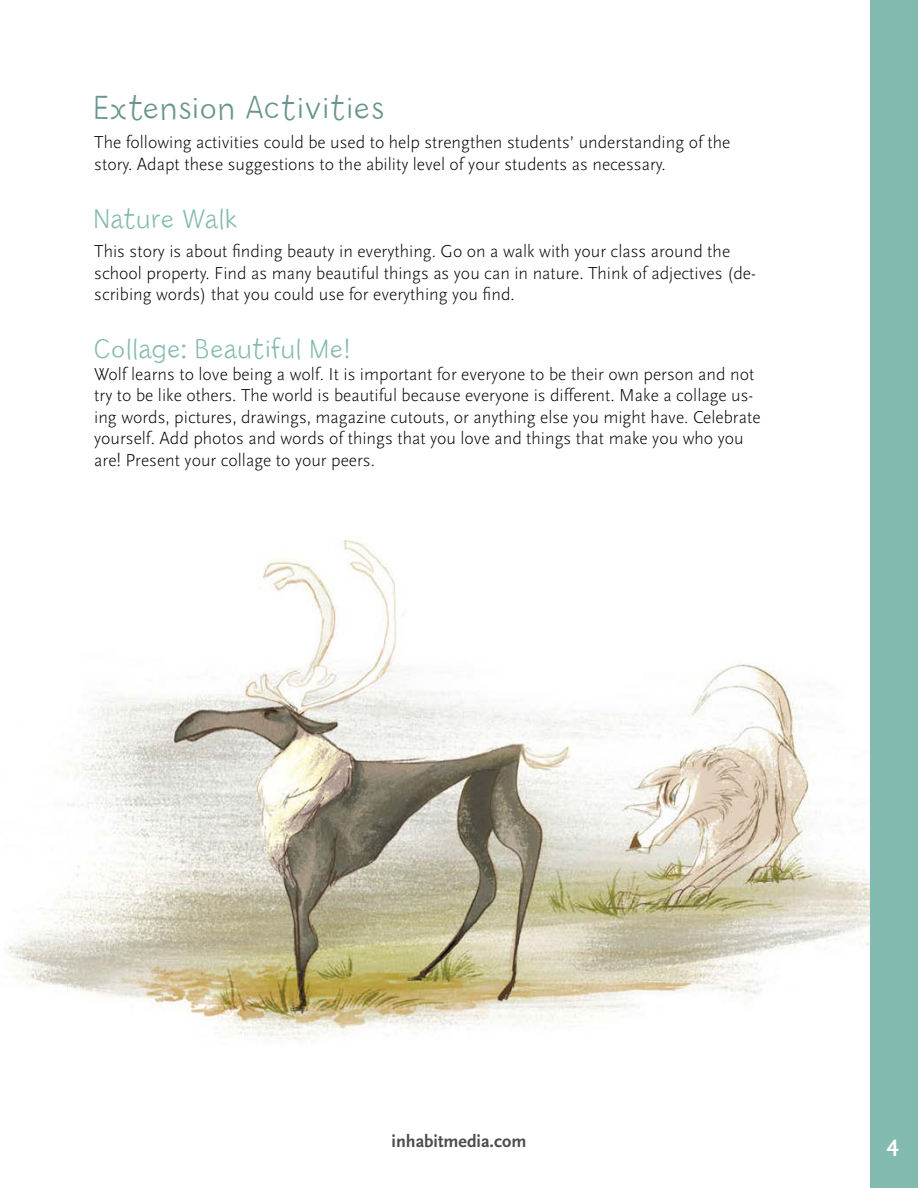
<style>
.page{position:relative;width:918px;height:1188px;background:#fff}
.page>*{position:absolute;margin:0;border:0;box-sizing:border-box;transform-origin:0 0}
.Paragraph_Style_1{font:300 33px "Billy";letter-spacing:.05em;color:#69958e}
.t1{font:300 27px "Billy";letter-spacing:.05em;color:#83baaf}
.t2{font:700 22.95px "Scala Sans";color:#fff}
.t3{font:300 18px/21.6px "Scala Sans";color:#000}
.t4{font:700 18px "Scala Sans";color:#4d4d4d}
</style>
<div class="page">
<img style="left:8px;top:496px;width:863px;height:553px">
<div style="left:871px;top:0;width:47px;height:1188px;background:#82baaf"></div>
<p class="Paragraph_Style_1" style="left:94px;top:89px;width:291px">Extension Activities</p>
<p class="t3" style="left:94px;top:132px;width:638px">The following activities could be used to help strengthen students’ understanding of the story. Adapt these suggestions to the ability level of your students as necessary.</p>
<p class="t1" style="left:94px;top:203px;width:144px">Nature Walk</p>
<p class="t3" style="left:94px;top:241px;width:663px">This story is about finding beauty in everything. Go on a walk with your class around the school property. Find as many beautiful things as you can in nature. Think of adjectives (de&shy;scribing words) that you could use for everything you find.</p>
<p class="t1" style="left:94px;top:333px;width:257px">Collage: Beautiful Me!</p>
<p class="t3" style="left:94px;top:363px;width:668px">Wolf learns to love being a wolf. It is important for everyone to be their own person and not try to be like others. The world is beautiful because everyone is different. Make a collage us&shy;ing words, pictures, drawings, magazine cutouts, or anything else you might have. Celebrate yourself. Add photos and words of things that you love and things that make you who you are! Present your collage to your peers.</p>
<p class="t4" style="left:392px;top:1132px;width:136px">inhabitmedia.com</p>
<p class="t2" style="left:887px;top:1131px;width:14px">4</p>
</div>
